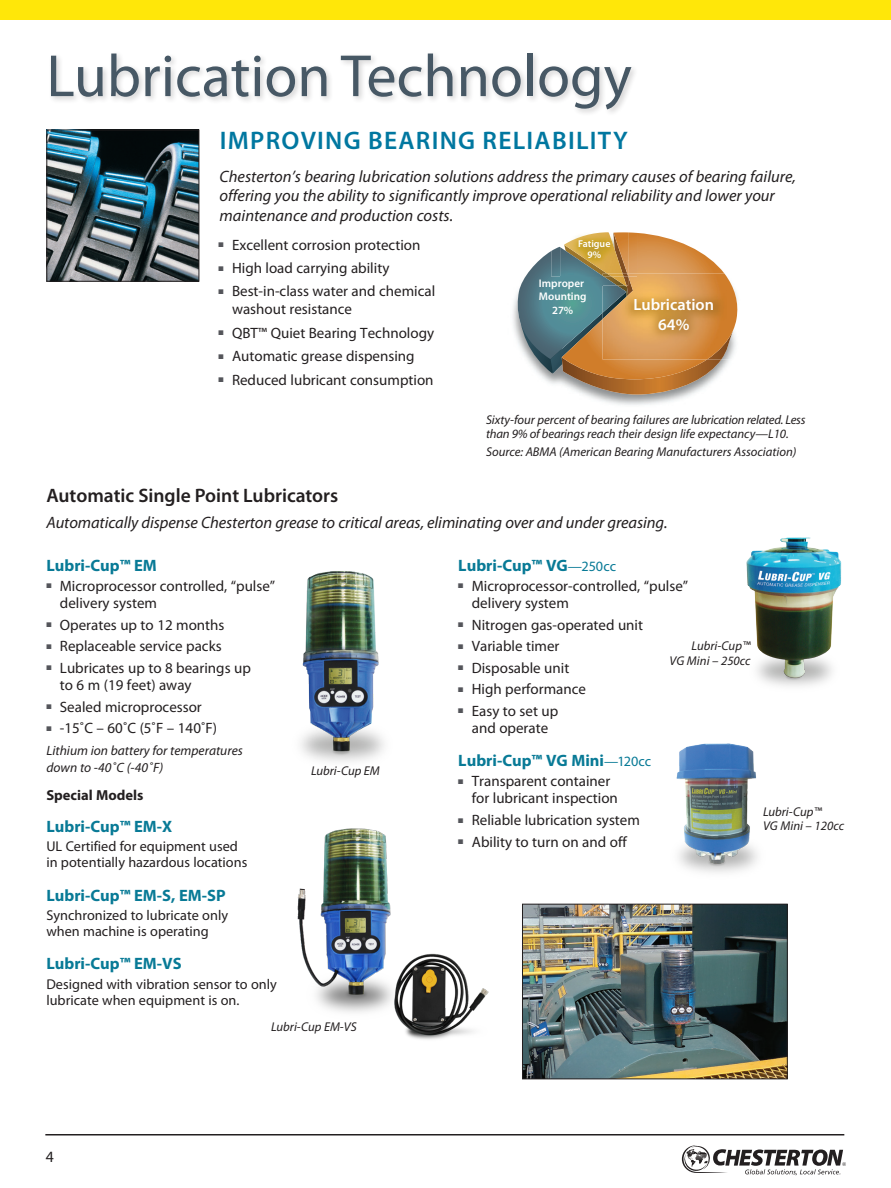
<style>
.page{position:relative;width:891px;height:1188px;background:#fff}
.page>*{position:absolute;margin:0;border:0;box-sizing:border-box;transform-origin:0 0}
.t1{font:60px "Myriad Pro";color:#475865}
.t2{font:600 25.5px "Myriad Pro";letter-spacing:.05em;color:#0077a0}
.t3{font:600 19.5px "Myriad Pro";color:#231f20}
.t4{font:italic 16.5px/19.5px "Myriad Pro";color:#231f20}
.t5{font:700 16.5px "Myriad Pro";color:#087a96}
.t6{font:600 16.2px/19.5px "Myriad Pro";color:#fff;text-align:center}
.t7{font:15.75px "Myriad Pro";color:#231f20}
.t8{font:15px/17.2px "Myriad Pro";color:#231f20}
.t9{font:700 14.55px "Myriad Pro";color:#231f20}
.t10{font:14.25px/16.5px "Myriad Pro";color:#231f20}
.t11{font:italic 13.5px/17.2px "Myriad Pro";color:#231f20}
.t12{font:italic 12.75px/14.2px "Myriad Pro";color:#231f20}
.t13{font:600 11.1px/13.4px "Myriad Pro";color:#fff;text-align:center}
.t14{font:600 10.05px/11.1px "Myriad Pro";color:#fff;text-align:center}
.s1{font-weight:400;font-size:14.25px}
</style>
<div class="page">
<div style="left:0;top:0;width:891px;height:20px;background:#ffe709"></div>
<svg style="left:682px;top:1145px;width:164px;height:30px"></svg>
<hr style="left:45px;top:1134px;width:799px;height:2px;background:#231f20">
<img style="left:513px;top:301px;width:217px;height:104px">
<img style="left:598px;top:232px;width:25px;height:1px">
<img style="left:725px;top:274px;width:13px;height:85px">
<svg style="left:515px;top:233px;width:210px;height:162px;background:#b69b73"></svg>
<img style="left:48px;top:132px;width:149px;height:148px">
<div style="left:46px;top:130px;width:153px;height:152px;border:1px solid #231f20"></div>
<div style="left:48px;top:51px;width:591px;height:66px;background:#231f20;opacity:.2"></div>
<img style="left:746px;top:537px;width:96px;height:149px">
<img style="left:676px;top:743px;width:82px;height:130px">
<img style="left:297px;top:828px;width:192px;height:212px">
<img style="left:300px;top:571px;width:84px;height:191px">
<img style="left:524px;top:906px;width:262px;height:171px">
<div style="left:522px;top:904px;width:266px;height:175px;border:1px solid #231f20"></div>
<h1 class="t1" style="left:46px;top:39px;width:587px">Lubrication Technology</h1>
<h2 class="t2" style="left:220px;top:124px;width:409px">IMPROVING BEARING RELIABILITY</h2>
<p class="t4" style="left:220px;top:166px;width:578px">Chesterton’s bearing lubrication solutions address the primary causes of bearing failure, offering you the ability to significantly improve operational reliability and lower your maintenance and production costs.</p>
<p class="t8" style="left:219px;top:236px;width:203px"><sup>■</sup> Excellent corrosion protection</p>
<p class="t8" style="left:219px;top:259px;width:172px"><sup>■</sup> High load carrying ability</p>
<p class="t8" style="left:232px;top:282px;width:205px;line-height:18px;text-indent:-14px"><sup>■</sup> Best-in-class water and chemical washout resistance</p>
<p class="t8" style="left:219px;top:324px;width:217px"><sup>■</sup> QBT™ Quiet Bearing Technology</p>
<p class="t8" style="left:219px;top:347px;width:198px"><sup>■</sup> Automatic grease dispensing</p>
<p class="t8" style="left:219px;top:371px;width:217px"><sup>■</sup> Reduced lubricant consumption</p>
<p class="t14" style="left:578px;top:238px;width:34px">Fatigue<br>9%</p>
<p class="t13" style="left:539px;top:276px;width:49px">Improper<br>Mounting<br>27%</p>
<p class="t6" style="left:634px;top:295px;width:82px">Lubrication<br>64%</p>
<p class="t12" style="left:486px;top:412px;width:321px">Sixty-four percent of bearing failures are lubrication related. Less than 9% of bearings reach their design life expectancy—L10.</p>
<p class="t12" style="left:486px;top:445px;width:312px">Source: ABMA (American Bearing Manufacturers Association)</p>
<h3 class="t3" style="left:46px;top:483px;width:293px">Automatic Single Point Lubricators</h3>
<p class="t4" style="left:46px;top:512px;width:623px">Automatically dispense Chesterton grease to critical areas, eliminating over and under greasing.</p>
<p class="t5" style="left:46px;top:554px;width:112px">Lubri-Cup™ EM</p>
<p class="t8" style="left:60px;top:577px;width:217px;text-indent:-14px"><sup>■</sup> Microprocessor controlled, “pulse” delivery system</p>
<p class="t8" style="left:46px;top:616px;width:180px"><sup>■</sup> Operates up to 12 months</p>
<p class="t8" style="left:46px;top:637px;width:177px"><sup>■</sup> Replaceable service packs</p>
<p class="t8" style="left:60px;top:659px;width:192px;text-indent:-14px"><sup>■</sup> Lubricates up to 8 bearings up to 6 m (19 feet) away</p>
<p class="t8" style="left:46px;top:698px;width:157px"><sup>■</sup> Sealed microprocessor</p>
<p class="t8" style="left:46px;top:719px;width:172px"><sup>■</sup> -15˚C – 60˚C (5˚F – 140˚F)</p>
<p class="t11" style="left:46px;top:741px;width:198px">Lithium ion battery for temperatures down to -40˚C (-40˚F)</p>
<p class="t9" style="left:46px;top:786px;width:98px">Special Models</p>
<p class="t5" style="left:46px;top:815px;width:127px">Lubri-Cup™ EM-X</p>
<p class="t10" style="left:46px;top:838px;width:202px">UL Certified for equipment used in potentially hazardous locations</p>
<p class="t5" style="left:46px;top:884px;width:181px">Lubri-Cup™ EM-S, EM-SP</p>
<p class="t10" style="left:46px;top:907px;width:183px">Synchronized to lubricate only when machine is operating</p>
<p class="t5" style="left:46px;top:953px;width:137px">Lubri-Cup™ EM-VS</p>
<p class="t10" style="left:46px;top:975px;width:232px">Designed with vibration sensor to only lubricate when equipment is on.</p>
<p class="t12" style="left:311px;top:763px;width:70px">Lubri-Cup EM</p>
<p class="t12" style="left:271px;top:1019px;width:87px">Lubri-Cup EM-VS</p>
<p class="t5" style="left:458px;top:554px;width:159px">Lubri-Cup™ VG<span class="s1">—250cc</span></p>
<p class="t8" style="left:472px;top:577px;width:218px;text-indent:-14px"><sup>■</sup> Microprocessor-controlled, “pulse” delivery system</p>
<p class="t8" style="left:458px;top:616px;width:186px"><sup>■</sup> Nitrogen gas-operated unit</p>
<p class="t8" style="left:458px;top:637px;width:103px"><sup>■</sup> Variable timer</p>
<p class="t8" style="left:458px;top:659px;width:113px"><sup>■</sup> Disposable unit</p>
<p class="t8" style="left:458px;top:680px;width:129px"><sup>■</sup> High performance</p>
<p class="t8" style="left:458px;top:702px;width:102px;text-align:center"><sup>■</sup> Easy to set up and operate</p>
<p class="t5" style="left:458px;top:750px;width:194px">Lubri-Cup™ VG Mini<span class="s1">—120cc</span></p>
<p class="t8" style="left:472px;top:772px;width:148px;text-indent:-14px"><sup>■</sup> Transparent container for lubricant inspection</p>
<p class="t8" style="left:458px;top:811px;width:183px"><sup>■</sup> Reliable lubrication system</p>
<p class="t8" style="left:458px;top:833px;width:170px"><sup>■</sup> Ability to turn on and off</p>
<p class="t12" style="left:670px;top:639px;width:83px;text-align:right">Lubri-Cup™<br>VG Mini – 250cc</p>
<p class="t12" style="left:763px;top:804px;width:82px">Lubri-Cup™<br>VG Mini – 120cc</p>
<p class="t7" style="left:46px;top:1147px;width:10px">4</p>
</div>
